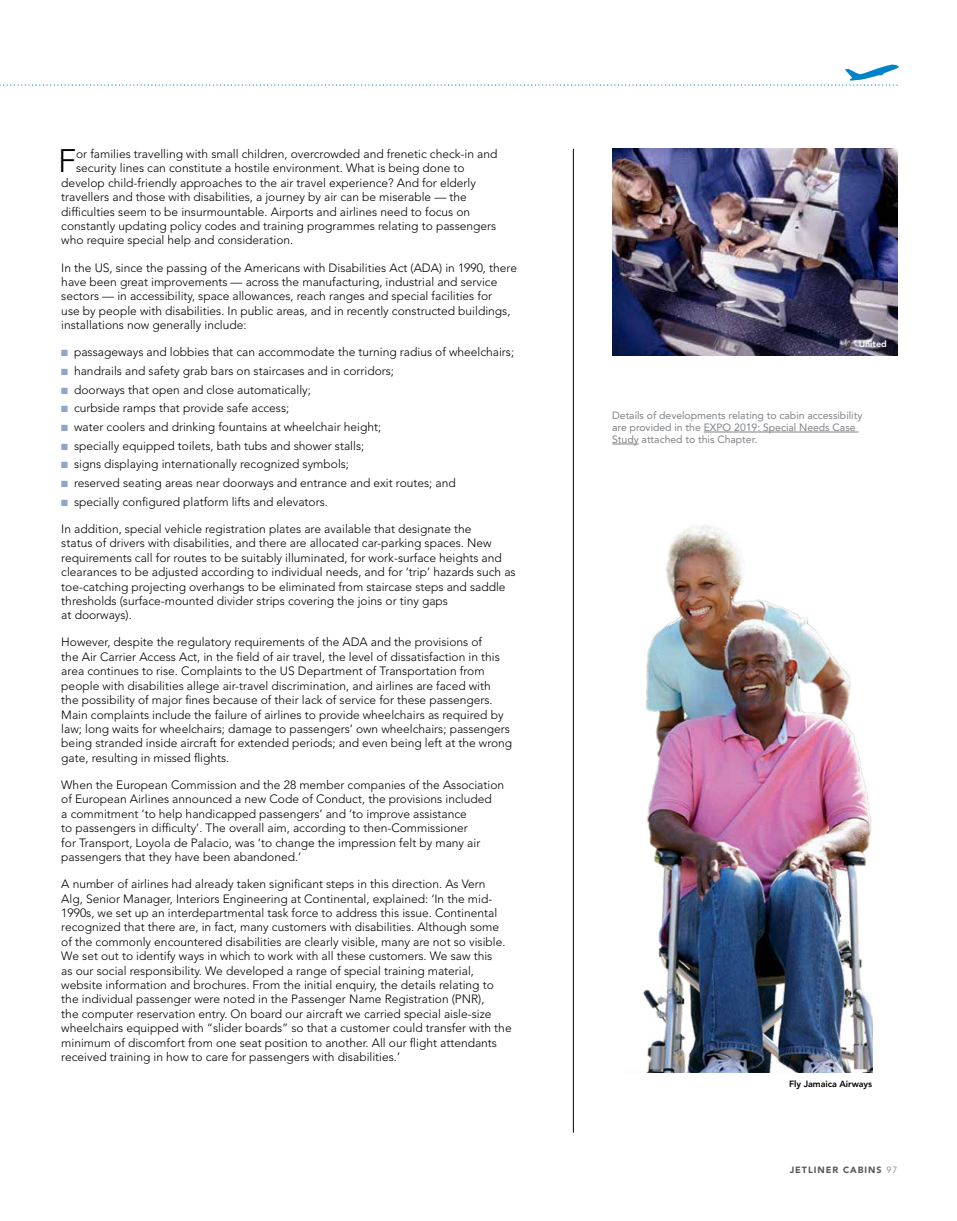
<style>
.page{position:relative;width:957px;height:1221px;background:#fff}
.page>*{position:absolute;margin:0;border:0;box-sizing:border-box;transform-origin:0 0}
.t1{font:300 32.4px "Avenir LT Std";color:#000}
.t2{font:300 12px/14.4px "Avenir LT Std";color:#000}
.t3{font:10.5px/12px "Avenir";letter-spacing:-.005em;color:#808285}
.t4{font:800 9px "Avenir LT Std";letter-spacing:-.005em;color:#000}
.t5{font:900 9px "Avenir";letter-spacing:.11em;color:#58595b}
.t6{font:800 9px "Avenir LT Std";letter-spacing:-.005em;color:#fff}
.s1{color:#8fa5ca}
.s2{font-family:"Avenir LT Std";font-weight:400;color:#808285}
</style>
<div class="page">
<svg style="left:0;top:64px;width:898px;height:22px"></svg>
<hr style="left:573px;top:149px;width:1px;height:983px;background:#000">
<img style="left:643px;top:525px;width:229px;height:547px">
<img style="left:612px;top:149px;width:285px;height:206px">
<hr style="left:704px;top:432px;width:154px;height:1px;background:#808285">
<svg style="left:612px;top:444px;width:27px;height:1px"></svg>
<h1 class="t1" style="left:58px;top:142px;width:19px">F</h1>
<p class="t2" style="left:76px;top:147px;width:423px">or families travelling with small children, overcrowded and frenetic check-in and</p>
<p class="t2" style="left:76px;top:161px;width:390px">security lines can constitute a hostile environment. What is being done to</p>
<p class="t2" style="left:61px;top:175px;width:416px">develop child-friendly approaches to the air travel experience? And for elderly</p>
<p class="t2" style="left:61px;top:190px;width:407px">travellers and those with disabilities, a journey by air can be miserable — the</p>
<p class="t2" style="left:61px;top:204px;width:410px">difficulties seem to be insurmountable. Airports and airlines need to focus on</p>
<p class="t2" style="left:61px;top:219px;width:436px">constantly updating policy codes and training programmes relating to passengers</p>
<p class="t2" style="left:61px;top:233px;width:233px">who require special help and consideration.</p>
<p class="t2" style="left:61px;top:260px;width:457px">In the US, since the passing of the Americans with Disabilities Act (ADA) in 1990, there have been great improvements — across the manufacturing, industrial and service sectors — in accessibility, space allowances, reach ranges and special facilities for<br>use by people with disabilities. In public areas, and in recently constructed buildings, installations now generally include:</p>
<p class="t2" style="left:61px;top:345px;width:454px"><span class="s1">■</span> passageways and lobbies that can accommodate the turning radius of wheelchairs;</p>
<p class="t2" style="left:61px;top:364px;width:334px"><span class="s1">■</span> handrails and safety grab bars on staircases and in corridors;</p>
<p class="t2" style="left:61px;top:382px;width:251px"><span class="s1">■</span> doorways that open and close automatically;</p>
<p class="t2" style="left:61px;top:401px;width:229px"><span class="s1">■</span> curbside ramps that provide safe access;</p>
<p class="t2" style="left:61px;top:420px;width:321px"><span class="s1">■</span> water coolers and drinking fountains at wheelchair height;</p>
<p class="t2" style="left:61px;top:438px;width:304px"><span class="s1">■</span> specially equipped toilets, bath tubs and shower stalls;</p>
<p class="t2" style="left:61px;top:457px;width:289px"><span class="s1">■</span> signs displaying internationally recognized symbols;</p>
<p class="t2" style="left:61px;top:475px;width:396px"><span class="s1">■</span> reserved seating areas near doorways and entrance and exit routes; and</p>
<p class="t2" style="left:61px;top:494px;width:268px"><span class="s1">■</span> specially configured platform lifts and elevators.</p>
<p class="t2" style="left:61px;top:521px;width:456px">In addition, special vehicle registration plates are available that designate the<br>status of drivers with disabilities, and there are allocated car-parking spaces. New requirements call for routes to be suitably illuminated, for work-surface heights and clearances to be adjusted according to individual needs, and for ‘trip’ hazards such as toe-catching projecting overhangs to be eliminated from staircase steps and saddle thresholds (surface-mounted divider strips covering the joins or tiny gaps<br>at doorways).</p>
<p class="t2" style="left:61px;top:635px;width:452px">However, despite the regulatory requirements of the ADA and the provisions of<br>the Air Carrier Access Act, in the field of air travel, the level of dissatisfaction in this area continues to rise. Complaints to the US Department of Transportation from people with disabilities allege air-travel discrimination, and airlines are faced with<br>the possibility of major fines because of their lack of service for these passengers.<br>Main complaints include the failure of airlines to provide wheelchairs as required by law; long waits for wheelchairs; damage to passengers’ own wheelchairs; passengers being stranded inside aircraft for extended periods; and even being left at the wrong gate, resulting in missed flights.</p>
<p class="t2" style="left:61px;top:777px;width:444px">When the European Commission and the 28 member companies of the Association of European Airlines announced a new Code of Conduct, the provisions included<br>a commitment ‘to help handicapped passengers’ and ‘to improve assistance<br>to passengers in difficulty’. The overall aim, according to then-Commissioner<br>for Transport, Loyola de Palacio, was ‘to change the impression felt by many air passengers that they have been abandoned.’</p>
<p class="t2" style="left:61px;top:876px;width:452px">A number of airlines had already taken significant steps in this direction. As Vern<br>Alg, Senior Manager, Interiors Engineering at Continental, explained: ‘In the mid-1990s, we set up an interdepartmental task force to address this issue. Continental recognized that there are, in fact, many customers with disabilities. Although some of the commonly encountered disabilities are clearly visible, many are not so visible.<br>We set out to identify ways in which to work with all these customers. We saw this<br>as our social responsibility. We developed a range of special training material, website information and brochures. From the initial enquiry, the details relating to the individual passenger were noted in the Passenger Name Registration (PNR),<br>the computer reservation entry. On board our aircraft we carried special aisle-size wheelchairs equipped with “slider boards” so that a customer could transfer with the minimum of discomfort from one seat position to another. All our flight attendants received training in how to care for passengers with disabilities.’</p>
<p class="t6" style="left:858px;top:339px;width:30px">United</p>
<p class="t3" style="left:612px;top:409px;width:252px">Details of developments relating to cabin accessibility are provided in the EXPO 2019: Special Needs Case<br>Study attached to this Chapter.</p>
<p class="t4" style="left:789px;top:1078px;width:85px">Fly Jamaica Airways</p>
<p class="t5" style="left:789px;top:1164px;width:109px">JETLINER CABINS <span class="s2">97</span></p>
</div>
